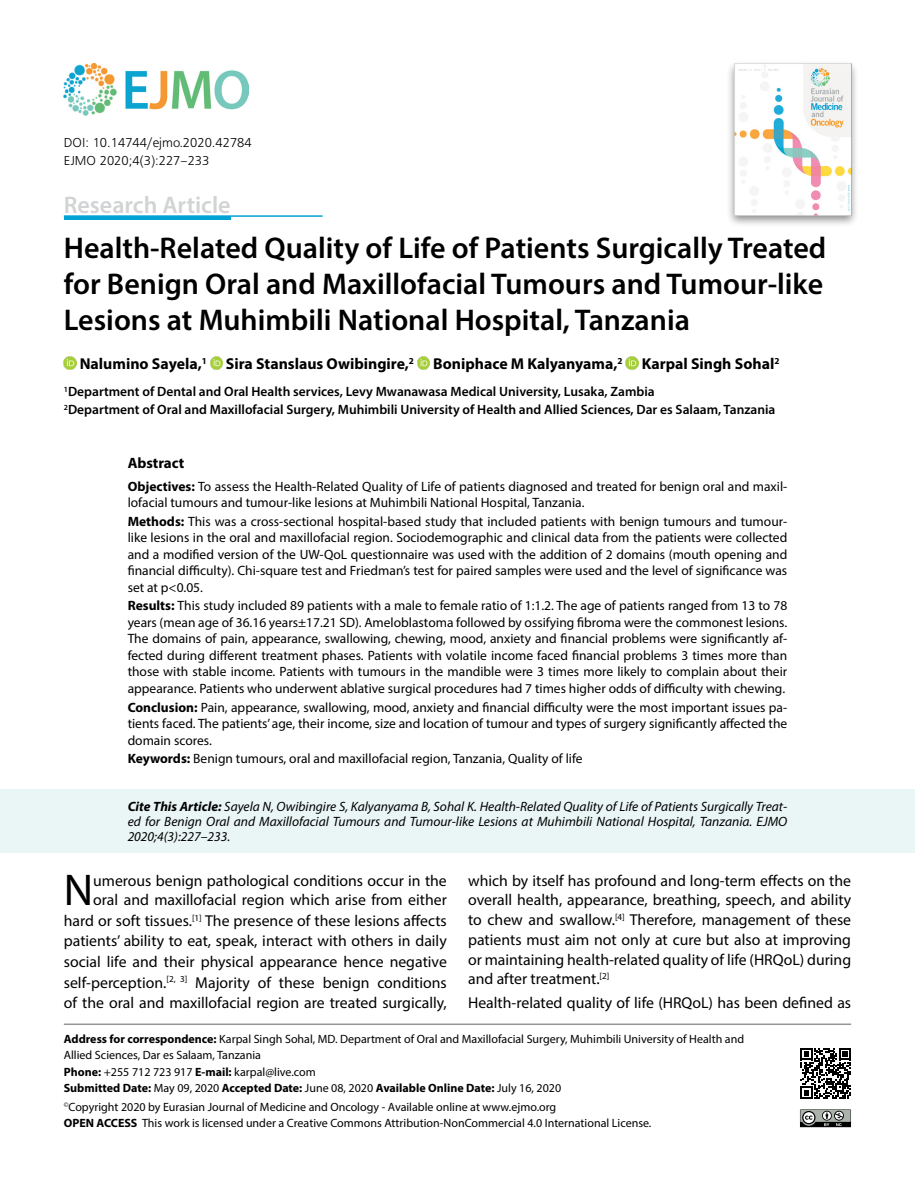
<style>
.page{position:relative;width:915px;height:1191px;background:#fff}
.page>*{position:absolute;margin:0;border:0;box-sizing:border-box;transform-origin:0 0}
.t1{font:44.7px "Myriad Pro";color:#000}
.t2{font:600 30px/36px "Myriad Pro";color:#000;text-align:justify}
.t3{font:600 24px "Myriad Pro";color:#d1d3d4}
.t4{font:15.75px/20.4px "Myriad Pro";color:#000;text-align:right}
.t5{font:700 15.75px "Myriad Pro";color:#000}
.t6{font:700 15px "Myriad Pro";color:#000}
.t7{font:13.5px/16.5px "Myriad Pro";color:#000;text-align:justify}
.t8{font:italic 13.5px/15px "Myriad Pro";color:#000;text-align:justify}
.t9{font:600 13.5px/18px "Myriad Pro";color:#000}
.t10{font:13.5px/18px "Frugal Normal Tr";color:#000}
.t11{font:12px/16.5px "Myriad Pro";color:#000}
.s1{font-weight:700}
</style>
<div class="page">
<div style="left:0;top:788px;width:914px;height:64px;background:#eaf6f5"></div>
<svg style="left:64px;top:357px;width:13px;height:12px"></svg>
<svg style="left:210px;top:357px;width:13px;height:12px"></svg>
<svg style="left:417px;top:357px;width:13px;height:12px"></svg>
<svg style="left:625px;top:357px;width:13px;height:12px"></svg>
<div style="left:726px;top:60px;width:132px;height:168px;background:#000;opacity:.45"></div>
<img style="left:734px;top:64px;width:116px;height:151px">
<img style="left:64px;top:64px;width:184px;height:51px">
<hr style="left:64px;top:215px;width:258px;height:2px;background:#00a3d3">
<hr style="left:64px;top:216px;width:166px;height:4px;background:#00a3d3">
<hr style="left:64px;top:1023px;width:786px;height:2px;background:#939598">
<svg style="left:800px;top:1048px;width:50px;height:50px"></svg>
<svg style="left:800px;top:1109px;width:51px;height:19px"></svg>
<p class="t10" style="left:64px;top:133px;width:189px">DOI: 10.14744/ejmo.2020.42784<br>EJMO 2020;4(3):227–233</p>
<h3 class="t3" style="left:64px;top:190px;width:168px">Research Article</h3>
<h2 class="t2" style="left:64px;top:229px;width:763px">Health-Related Quality of Life of Patients Surgically Treated for Benign Oral and Maxillofacial Tumours and Tumour-like Lesions at Muhimbili National Hospital, Tanzania</h2>
<p class="t5" style="left:80px;top:354px;width:700px">Nalumino Sayela,<sup>1</sup> Sira Stanslaus Owibingire,<sup>2</sup> Boniphace M Kalyanyama,<sup>2</sup> Karpal Singh Sohal<sup>2</sup></p>
<p class="t9" style="left:64px;top:382px;width:712px"><sup>1</sup>Department of Dental and Oral Health services, Levy Mwanawasa Medical University, Lusaka, Zambia<br><sup>2</sup>Department of Oral and Maxillofacial Surgery, Muhimbili University of Health and Allied Sciences, Dar es Salaam, Tanzania</p>
<p class="t6" style="left:128px;top:453px;width:58px">Abstract</p>
<p class="t7" style="left:128px;top:478px;width:661px"><span class="s1">Objectives:</span> To assess the Health-Related Quality of Life of patients diagnosed and treated for benign oral and maxil&shy;lofacial tumours and tumour-like lesions at Muhimbili National Hospital, Tanzania.</p>
<p class="t7" style="left:128px;top:513px;width:661px"><span class="s1">Methods:</span> This was a cross-sectional hospital-based study that included patients with benign tumours and tumour&shy;like lesions in the oral and maxillofacial region. Sociodemographic and clinical data from the patients were collected and a modified version of the UW-QoL questionnaire was used with the addition of 2 domains (mouth opening and financial difficulty). Chi-square test and Friedman’s test for paired samples were used and the level of significance was set at p&lt;0.05.</p>
<p class="t7" style="left:128px;top:597px;width:661px"><span class="s1">Results:</span> This study included 89 patients with a male to female ratio of 1:1.2. The age of patients ranged from 13 to 78 years (mean age of 36.16 years±17.21 SD). Ameloblastoma followed by ossifying fibroma were the commonest lesions.<br>The domains of pain, appearance, swallowing, chewing, mood, anxiety and financial problems were significantly af&shy;fected during different treatment phases. Patients with volatile income faced financial problems 3 times more than those with stable income. Patients with tumours in the mandible were 3 times more likely to complain about their appearance. Patients who underwent ablative surgical procedures had 7 times higher odds of difficulty with chewing.</p>
<p class="t7" style="left:128px;top:698px;width:661px"><span class="s1">Conclusion:</span> Pain, appearance, swallowing, mood, anxiety and financial difficulty were the most important issues pa&shy;tients faced. The patients’ age, their income, size and location of tumour and types of surgery significantly affected the domain scores.</p>
<p class="t7" style="left:128px;top:750px;width:456px"><span class="s1">Keywords:</span> Benign tumours, oral and maxillofacial region, Tanzania, Quality of life</p>
<p class="t8" style="left:128px;top:798px;width:661px"><span class="s1">Cite This Article:</span> Sayela N, Owibingire S, Kalyanyama B, Sohal K. Health-Related Quality of Life of Patients Surgically Treat&shy;ed for Benign Oral and Maxillofacial Tumours and Tumour-like Lesions at Muhimbili National Hospital, Tanzania. EJMO 2020;4(3):227–233.</p>
<p class="t4" style="left:64px;top:870px;width:384px">umerous benign pathological conditions occur in the<br>oral and maxillofacial region which arise from either hard or soft tissues.<sup>[1]</sup> The presence of these lesions affects patients’ ability to eat, speak, interact with others in daily social life and their physical appearance hence negative self-perception.<sup>[2,</sup> <sup>3]</sup> Majority of these benign conditions of the oral and maxillofacial region are treated surgically,</p>
<p class="t4" style="left:468px;top:870px;width:384px;line-height:19.8px;text-align:justify">which by itself has profound and long-term effects on the overall health, appearance, breathing, speech, and ability to chew and swallow.<sup>[4]</sup> Therefore, management of these patients must aim not only at cure but also at improving or maintaining health-related quality of life (HRQoL) during and after treatment.<sup>[2]</sup></p>
<h1 class="t1" style="left:64px;top:862px;width:31px">N</h1>
<p class="t4" style="left:468px;top:992px;width:384px">Health-related quality of life (HRQoL) has been defined as</p>
<p class="t11" style="left:64px;top:1030px;width:681px"><span class="s1">Address for correspondence:</span> Karpal Singh Sohal, MD. Department of Oral and Maxillofacial Surgery, Muhimbili University of Health and Allied Sciences, Dar es Salaam, Tanzania<br><span class="s1">Phone:</span> +255 712 723 917 <span class="s1">E-mail:</span> karpal@live.com<br><span class="s1">Submitted Date:</span> May 09, 2020 <span class="s1">Accepted Date:</span> June 08, 2020 <span class="s1">Available Online Date:</span> July 16, 2020</p>
<p class="t11" style="left:64px;top:1098px;width:589px"><sup>©</sup>Copyright 2020 by Eurasian Journal of Medicine and Oncology - Available online at www.ejmo.org<br><span class="s1">OPEN ACCESS</span> This work is licensed under a Creative Commons Attribution-NonCommercial 4.0 International License.</p>
</div>
